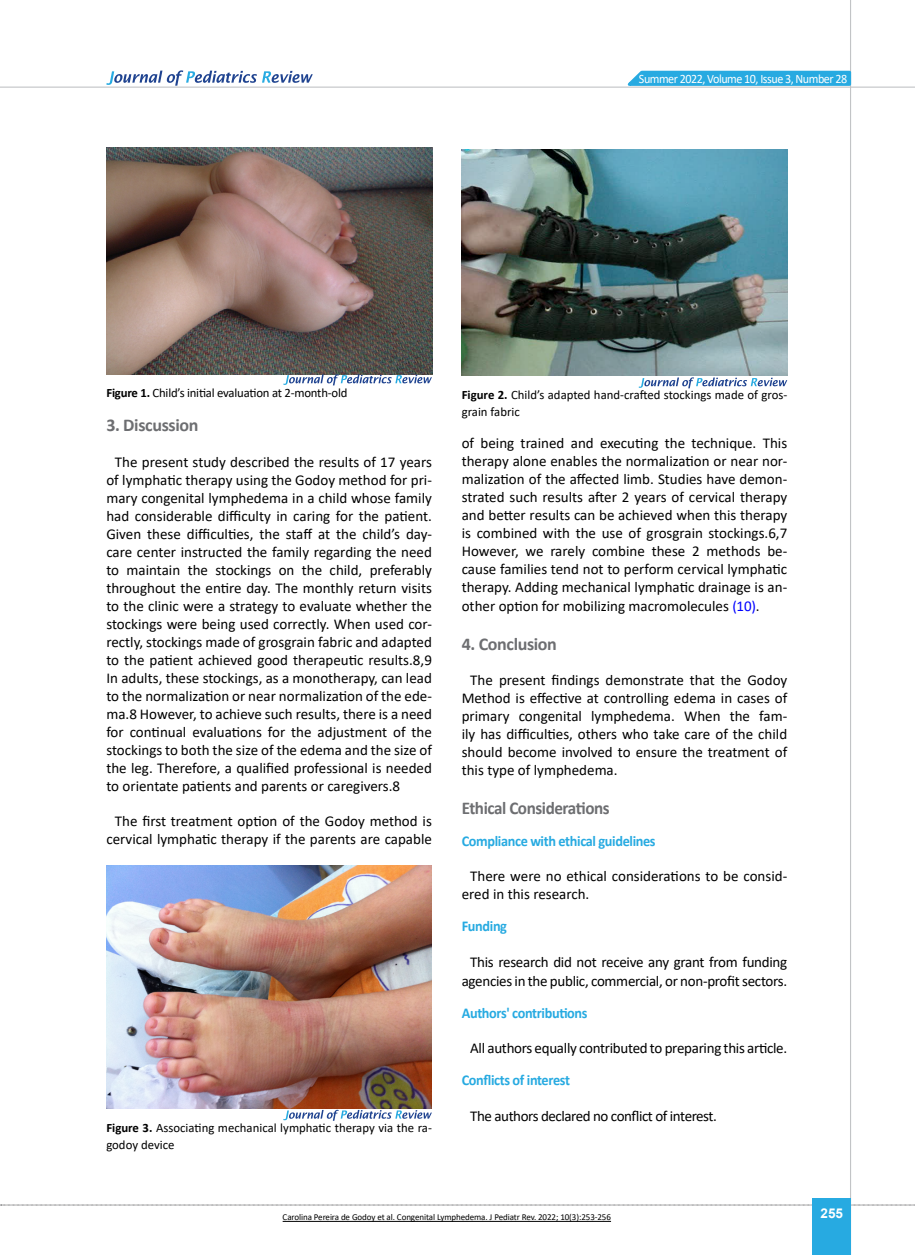
<style>
.page{position:relative;width:915px;height:1255px;background:#fff}
.page>*{position:absolute;margin:0;border:0;box-sizing:border-box;transform-origin:0 0}
.t1{font:700 18px "Calibri";letter-spacing:-.02em;color:#6d6e71}
.t2{font:700 18px "Calibri";letter-spacing:-.02em;color:#6d6e71;scale:.95 1}
.t3{font:15px/18px "Calibri";letter-spacing:-.01em;color:#000;text-align:justify}
.t4{font:700 15px "Calibri";letter-spacing:-.025em;color:#27aae1;scale:.95 1}
.t5{font:15px "Calibri";letter-spacing:-.03em;color:#000}
.t6{font:700 13.5px "Arial";color:#fff}
.t7{font:12.75px/16.5px "Calibri";color:#000}
.t8{font:12.75px "Calibri";letter-spacing:-.04em;color:#fff;scale:.95 1}
.t9{font:9px "Calibri";letter-spacing:-.01em;color:#000}
.s1{font-weight:700}
.s2{color:#00f}
</style>
<div class="page">
<svg style="left:1px;top:1204px;width:914px;height:1px"></svg>
<hr style="left:849px;top:0;width:1px;height:1254px;background:#c2c4c6">
<hr style="left:0;top:87px;width:914px;height:1px;background:#c2c4c6">
<div style="left:812px;top:1198px;width:38px;height:56px;background:#27aae1"></div>
<svg style="left:621px;top:69px;width:231px;height:18px;background:#52bae5"></svg>
<svg style="left:106px;top:70px;width:207px;height:16px"></svg>
<img style="left:106px;top:147px;width:326px;height:227px">
<svg style="left:283px;top:374px;width:149px;height:11px"></svg>
<img style="left:461px;top:149px;width:326px;height:226px">
<svg style="left:638px;top:377px;width:149px;height:11px"></svg>
<img style="left:106px;top:865px;width:326px;height:243px">
<svg style="left:283px;top:1109px;width:149px;height:11px"></svg>
<hr style="left:282px;top:1220px;width:329px;height:1px;background:#000">
<p class="t8" style="left:638px;top:69px;width:221px">Summer 2022, Volume 10, Issue 3, Number 28</p>
<p class="t7" style="left:106px;top:384px;width:242px"><span class="s1">Figure 1.</span> Child’s initial evaluation at 2-month-old</p>
<p class="t7" style="left:461px;top:386px;width:327px"><span class="s1">Figure 2.</span> Child’s adapted hand-crafted stockings made of gros&shy;grain fabric</p>
<p class="t1" style="left:106px;top:413px;width:93px">3. Discussion</p>
<p class="t3" style="left:106px;top:452px;width:327px;text-indent:9px">The present study described the results of 17 years of lymphatic therapy using the Godoy method for pri&shy;mary congenital lymphedema in a child whose family had considerable difficulty in caring for the patient.<br>Given these difficulties, the staff at the child’s day&shy;care center instructed the family regarding the need to maintain the stockings on the child, preferably throughout the entire day. The monthly return visits to the clinic were a strategy to evaluate whether the stockings were being used correctly. When used cor&shy;rectly, stockings made of grosgrain fabric and adapted to the patient achieved good therapeutic results.8,9<br>In adults, these stockings, as a monotherapy, can lead to the normalization or near normalization of the ede&shy;ma.8 However, to achieve such results, there is a need for continual evaluations for the adjustment of the stockings to both the size of the edema and the size of the leg. Therefore, a qualified professional is needed to orientate patients and parents or caregivers.8</p>
<p class="t3" style="left:106px;top:811px;width:327px;text-align:center">The first treatment option of the Godoy method is cervical lymphatic therapy if the parents are capable</p>
<p class="t3" style="left:461px;top:434px;width:327px">of being trained and executing the technique. This therapy alone enables the normalization or near nor&shy;malization of the affected limb. Studies have demon&shy;strated such results after 2 years of cervical therapy and better results can be achieved when this therapy is combined with the use of grosgrain stockings.6,7<br>However, we rarely combine these 2 methods be&shy;cause families tend not to perform cervical lymphatic therapy. Adding mechanical lymphatic drainage is an&shy;other option for mobilizing macromolecules <span class="s2">(10)</span>.</p>
<p class="t1" style="left:461px;top:631px;width:97px">4. Conclusion</p>
<p class="t3" style="left:461px;top:670px;width:327px;text-indent:9px">The present findings demonstrate that the Godoy Method is effective at controlling edema in cases of primary congenital lymphedema. When the fam&shy;ily has difficulties, others who take care of the child should become involved to ensure the treatment of this type of lymphedema.</p>
<p class="t2" style="left:461px;top:795px;width:157px">Ethical Considerations</p>
<p class="t4" style="left:461px;top:830px;width:205px">Compliance with ethical guidelines</p>
<p class="t3" style="left:461px;top:866px;width:327px;text-indent:9px">There were no ethical considerations to be consid&shy;ered in this research.</p>
<p class="t4" style="left:461px;top:915px;width:49px">Funding</p>
<p class="t3" style="left:461px;top:952px;width:327px;line-height:19px;text-align:center">This research did not receive any grant from funding agencies in the public, commercial, or non-profit sectors.</p>
<p class="t4" style="left:461px;top:1002px;width:134px">Authors' contributions</p>
<p class="t3" style="left:470px;top:1038px;width:318px">All authors equally contributed to preparing this article.</p>
<p class="t4" style="left:461px;top:1069px;width:115px">Conflicts of interest</p>
<p class="t5" style="left:470px;top:1105px;width:248px">The authors declared no conflict of interest.</p>
<p class="t7" style="left:106px;top:1119px;width:327px"><span class="s1">Figure 3.</span> Associating mechanical lymphatic therapy via the ra&shy;godoy device</p>
<p class="t9" style="left:282px;top:1210px;width:330px">Carolina Pereira de Godoy et al. Congenital Lymphedema. J Pediatr Rev. 2022; 10(3):253-256</p>
<p class="t6" style="left:820px;top:1203px;width:24px">255</p>
</div>
